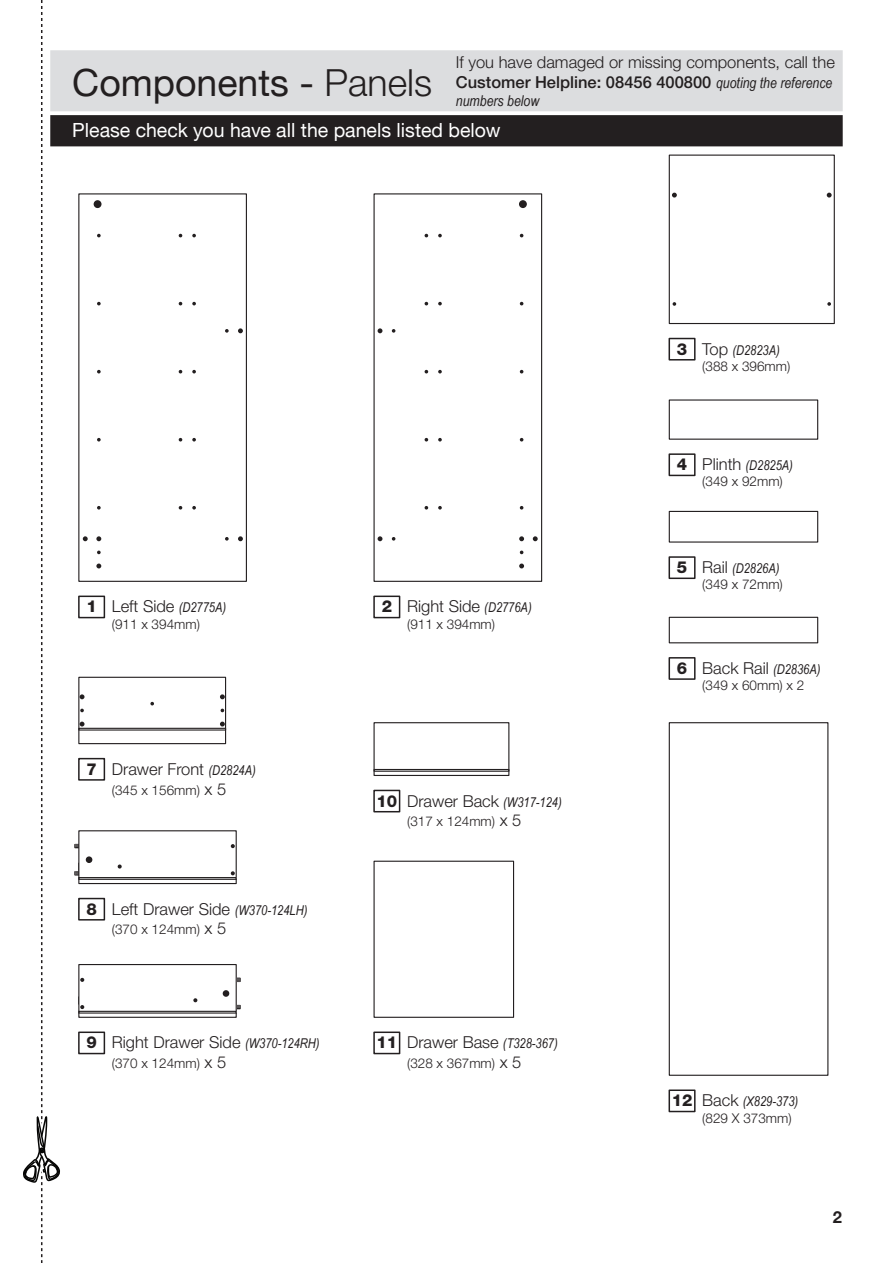
<style>
.page{position:relative;width:893px;height:1263px;background:#fff}
.page>*{position:absolute;margin:0;border:0;box-sizing:border-box;transform-origin:0 0}
.t1{font:37.5px "Helvetica Neue CE";color:#231f20}
.t2{font:19.5px "Helvetica Neue CE";color:#fff}
.t3{font:300 16.5px/19.8px "Helvetica Neue CE";color:#231f20}
.t4{font:800 16.5px "Helvetica Neue CE";color:#231f20}
.t5{font:700 16.5px "Helvetica Neue CE";color:#231f20}
.t6{font:italic 15px "Arial Narrow";color:#231f20}
.t7{font:300 13.5px/16.2px "Helvetica Neue CE";color:#231f20}
.s1{font-weight:500}
.s2{font-family:"Arial Narrow";font-weight:400;font-style:italic;font-size:15px}
.s3{font-weight:300}
.s4{font-weight:800;font-size:16.5px}
.s5{font-size:16.5px}
.s6{font-family:"Arial Narrow";font-weight:400;font-style:italic}
.s7{font-family:"Arial Narrow";font-weight:400;font-style:italic;font-size:13.5px}
</style>
<div class="page">
<div style="left:51px;top:116px;width:791px;height:30px;background:#231f20"></div>
<div style="left:50px;top:115px;width:793px;height:31px;border:2px solid #231f20"></div>
<div style="left:51px;top:51px;width:791px;height:60px;background:#dcdddf"></div>
<div style="left:50px;top:50px;width:793px;height:61px;border:2px solid #dcdddf"></div>
<svg style="left:23px;top:0;width:43px;height:1263px"></svg>
<div style="left:78px;top:595px;width:27px;height:23px;border:2px solid #231f20"></div>
<div style="left:373px;top:595px;width:27px;height:23px;border:2px solid #231f20"></div>
<div style="left:78px;top:193px;width:169px;height:389px;border:1px solid #231f20"></div>
<div style="left:94px;top:201px;width:7px;height:6px;background:#231f20;border-radius:50%"></div>
<div style="left:94px;top:200px;width:8px;height:8px;border:2px solid #231f20;border-radius:50%"></div>
<svg style="left:192px;top:234px;width:4px;height:3px"></svg>
<svg style="left:97px;top:234px;width:4px;height:3px"></svg>
<svg style="left:192px;top:506px;width:4px;height:4px"></svg>
<svg style="left:179px;top:506px;width:3px;height:4px"></svg>
<svg style="left:97px;top:506px;width:4px;height:4px"></svg>
<svg style="left:192px;top:438px;width:4px;height:3px"></svg>
<svg style="left:97px;top:438px;width:4px;height:3px"></svg>
<svg style="left:192px;top:370px;width:4px;height:3px"></svg>
<svg style="left:97px;top:370px;width:4px;height:3px"></svg>
<svg style="left:192px;top:302px;width:4px;height:3px"></svg>
<svg style="left:97px;top:302px;width:4px;height:3px"></svg>
<svg style="left:97px;top:551px;width:4px;height:3px"></svg>
<svg style="left:96px;top:563px;width:5px;height:5px"></svg>
<svg style="left:225px;top:537px;width:4px;height:4px"></svg>
<svg style="left:238px;top:536px;width:5px;height:5px"></svg>
<svg style="left:225px;top:329px;width:4px;height:4px"></svg>
<svg style="left:238px;top:328px;width:5px;height:5px"></svg>
<svg style="left:96px;top:536px;width:5px;height:5px"></svg>
<svg style="left:83px;top:536px;width:5px;height:5px"></svg>
<div style="left:373px;top:193px;width:169px;height:389px;border:1px solid #231f20"></div>
<div style="left:519px;top:200px;width:8px;height:8px;border:2px solid #231f20;border-radius:50%"></div>
<svg style="left:438px;top:234px;width:4px;height:3px"></svg>
<svg style="left:425px;top:506px;width:3px;height:4px"></svg>
<svg style="left:438px;top:506px;width:4px;height:4px"></svg>
<svg style="left:520px;top:506px;width:3px;height:4px"></svg>
<svg style="left:438px;top:438px;width:4px;height:3px"></svg>
<svg style="left:438px;top:370px;width:4px;height:3px"></svg>
<svg style="left:438px;top:302px;width:4px;height:3px"></svg>
<svg style="left:519px;top:563px;width:5px;height:5px"></svg>
<svg style="left:392px;top:537px;width:3px;height:4px"></svg>
<svg style="left:378px;top:536px;width:4px;height:5px"></svg>
<svg style="left:392px;top:329px;width:3px;height:4px"></svg>
<svg style="left:378px;top:328px;width:4px;height:5px"></svg>
<svg style="left:519px;top:536px;width:5px;height:5px"></svg>
<svg style="left:533px;top:536px;width:5px;height:5px"></svg>
<div style="left:669px;top:722px;width:159px;height:354px;border:1px solid #231f20"></div>
<div style="left:78px;top:758px;width:27px;height:23px;border:2px solid #231f20"></div>
<div style="left:373px;top:722px;width:136px;height:54px;border:1px solid #231f20"></div>
<div style="left:373px;top:769px;width:136px;height:3px;border:1px solid #231f20"></div>
<svg style="left:74px;top:871px;width:4px;height:4px"></svg>
<svg style="left:74px;top:844px;width:4px;height:4px"></svg>
<div style="left:78px;top:830px;width:159px;height:54px;border:1px solid #231f20"></div>
<svg style="left:231px;top:871px;width:4px;height:4px"></svg>
<div style="left:86px;top:856px;width:6px;height:7px;border:2px solid #231f20;border-radius:50%"></div>
<svg style="left:231px;top:844px;width:4px;height:4px"></svg>
<div style="left:78px;top:877px;width:159px;height:3px;border:1px solid #231f20"></div>
<svg style="left:237px;top:1005px;width:4px;height:4px"></svg>
<svg style="left:237px;top:978px;width:4px;height:4px"></svg>
<div style="left:78px;top:964px;width:159px;height:54px;border:1px solid #231f20"></div>
<svg style="left:80px;top:1005px;width:4px;height:4px"></svg>
<div style="left:223px;top:990px;width:6px;height:7px;border:2px solid #231f20;border-radius:50%"></div>
<svg style="left:80px;top:978px;width:4px;height:4px"></svg>
<div style="left:78px;top:1011px;width:159px;height:2px;border:1px solid #231f20"></div>
<svg style="left:118px;top:864px;width:4px;height:4px"></svg>
<svg style="left:193px;top:998px;width:4px;height:4px"></svg>
<div style="left:373px;top:861px;width:141px;height:157px;border:1px solid #231f20"></div>
<div style="left:373px;top:790px;width:27px;height:22px;border:2px solid #231f20"></div>
<div style="left:78px;top:677px;width:148px;height:67px;border:1px solid #231f20"></div>
<div style="left:78px;top:728px;width:148px;height:2px;border:1px solid #231f20"></div>
<svg style="left:80px;top:694px;width:5px;height:5px"></svg>
<svg style="left:80px;top:709px;width:4px;height:3px"></svg>
<svg style="left:80px;top:722px;width:5px;height:4px"></svg>
<svg style="left:220px;top:694px;width:5px;height:5px"></svg>
<svg style="left:220px;top:722px;width:5px;height:4px"></svg>
<svg style="left:150px;top:702px;width:4px;height:3px"></svg>
<div style="left:668px;top:338px;width:28px;height:22px;border:2px solid #231f20"></div>
<div style="left:669px;top:155px;width:166px;height:169px;border:1px solid #231f20"></div>
<svg style="left:827px;top:193px;width:5px;height:5px"></svg>
<svg style="left:827px;top:302px;width:4px;height:4px"></svg>
<svg style="left:672px;top:193px;width:5px;height:5px"></svg>
<svg style="left:673px;top:302px;width:3px;height:4px"></svg>
<div style="left:668px;top:453px;width:28px;height:23px;border:2px solid #231f20"></div>
<div style="left:668px;top:556px;width:28px;height:23px;border:2px solid #231f20"></div>
<div style="left:669px;top:617px;width:149px;height:26px;border:1px solid #231f20"></div>
<div style="left:669px;top:511px;width:149px;height:32px;border:1px solid #231f20"></div>
<div style="left:668px;top:657px;width:28px;height:23px;border:2px solid #231f20"></div>
<div style="left:78px;top:898px;width:27px;height:22px;border:2px solid #231f20"></div>
<div style="left:78px;top:1031px;width:27px;height:23px;border:2px solid #231f20"></div>
<div style="left:373px;top:1031px;width:27px;height:23px;border:2px solid #231f20"></div>
<div style="left:668px;top:1089px;width:28px;height:23px;border:2px solid #231f20"></div>
<p class="t3" style="left:456px;top:52px;width:380px">If you have damaged or missing components, call the<br><span class="s1">Customer Helpline: 08456 400800</span> <span class="s2">quoting the reference</span></p>
<p class="t6" style="left:456px;top:90px;width:85px">numbers below</p>
<p class="t1" style="left:72px;top:60px;width:361px">Components - <span class="s3">Panels</span></p>
<p class="t2" style="left:72px;top:119px;width:430px">Please check you have all the panels listed below</p>
<p class="t7" style="left:702px;top:342px;width:90px;text-indent:-25px"><span class="s4">3</span> <span class="s5">Top</span> <span class="s6">(D2823A) </span>(388 x 396mm)</p>
<p class="t7" style="left:702px;top:457px;width:92px;text-indent:-25px"><span class="s4">4</span> <span class="s5">Plinth</span> <span class="s6">(D2825A) </span>(349 x 92mm)</p>
<p class="t4" style="left:86px;top:596px;width:12px">1</p>
<p class="t3" style="left:112px;top:597px;width:116px">Left Side <span class="s7">(D2775A)</span></p>
<p class="t7" style="left:112px;top:616px;width:90px">(911 x 394mm)</p>
<p class="t4" style="left:382px;top:596px;width:12px">2</p>
<p class="t3" style="left:407px;top:597px;width:126px">Right Side <span class="s7">(D2776A)</span></p>
<p class="t7" style="left:407px;top:616px;width:90px">(911 x 394mm)</p>
<p class="t4" style="left:86px;top:759px;width:12px">7</p>
<p class="t3" style="left:112px;top:759px;width:145px">Drawer Front <span class="s7">(D2824A)</span></p>
<p class="t7" style="left:112px;top:781px;width:116px">(345 x 156mm) <span class="s5">x 5</span></p>
<p class="t4" style="left:86px;top:899px;width:12px">8</p>
<p class="t3" style="left:112px;top:899px;width:197px">Left Drawer Side <span class="s7">(W370-124LH)</span></p>
<p class="t7" style="left:112px;top:921px;width:116px">(370 x 124mm) <span class="s5">x 5</span></p>
<p class="t4" style="left:376px;top:790px;width:22px">10</p>
<p class="t3" style="left:407px;top:791px;width:156px">Drawer Back <span class="s7">(W317-124)</span></p>
<p class="t7" style="left:407px;top:813px;width:116px">(317 x 124mm) <span class="s5">x 5</span></p>
<p class="t3" style="left:112px;top:1032px;width:209px">Right Drawer Side <span class="s7">(W370-124RH)</span></p>
<p class="t7" style="left:112px;top:1055px;width:116px">(370 x 124mm) <span class="s5">x 5</span></p>
<p class="t4" style="left:86px;top:1032px;width:12px">9</p>
<p class="t4" style="left:376px;top:1032px;width:22px">11</p>
<p class="t3" style="left:407px;top:1032px;width:152px">Drawer Base <span class="s7">(T328-367)</span></p>
<p class="t7" style="left:407px;top:1055px;width:116px">(328 x 367mm) <span class="s5">x 5</span></p>
<p class="t4" style="left:677px;top:557px;width:12px">5</p>
<p class="t7" style="left:702px;top:560px;width:82px"><span class="s5">Rail</span> <span class="s6">(D2826A) </span>(349 x 72mm)</p>
<p class="t4" style="left:677px;top:658px;width:12px">6</p>
<p class="t3" style="left:702px;top:658px;width:120px">Back Rail <span class="s7">(D2836A)</span></p>
<p class="t7" style="left:702px;top:677px;width:104px">(349 x 60mm) x 2</p>
<p class="t4" style="left:672px;top:1090px;width:22px">12</p>
<p class="t7" style="left:702px;top:1093px;width:97px"><span class="s5">Back</span> <span class="s6">(X829-373) </span>(829 X 373mm)</p>
<p class="t5" style="left:833px;top:1207px;width:11px">2</p>
</div>
